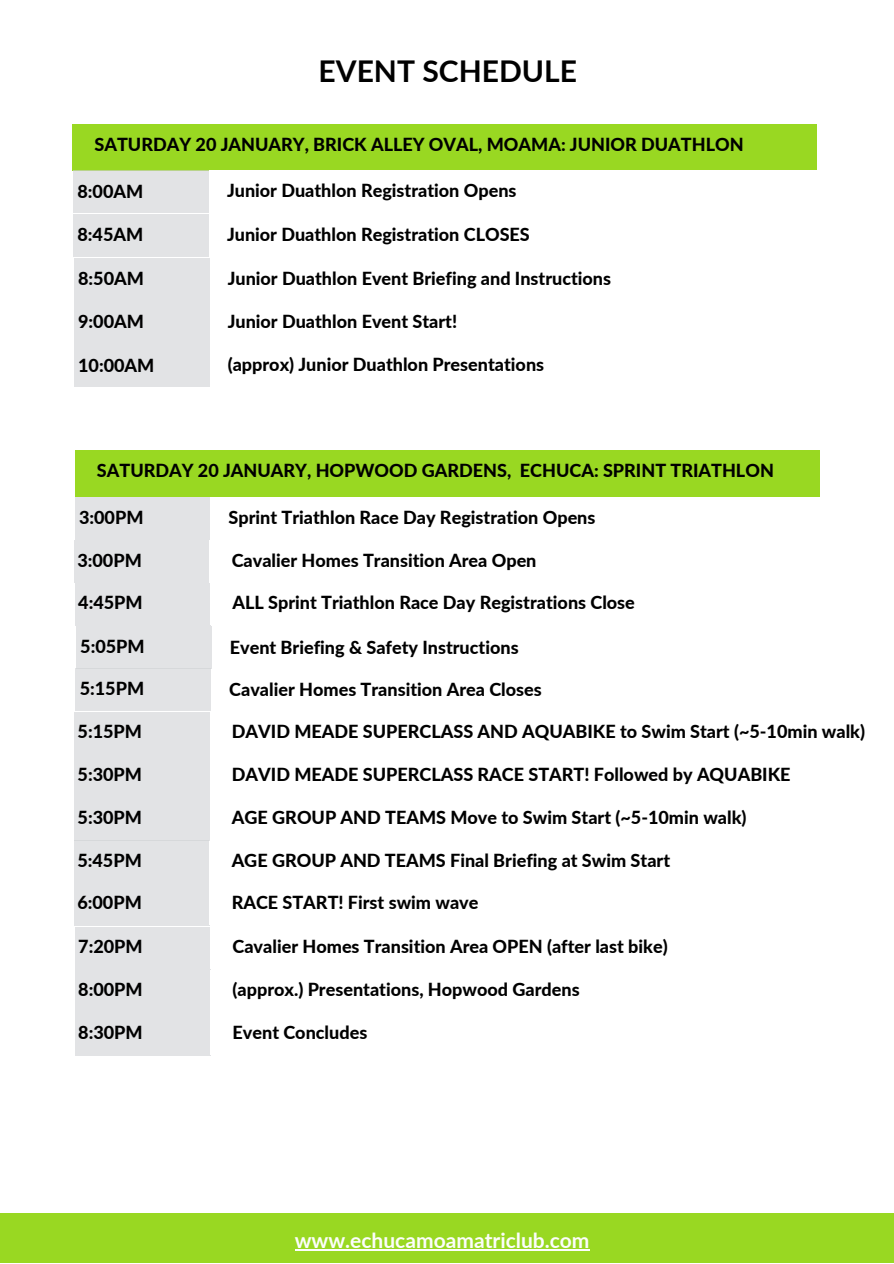
<style>
.page{position:relative;width:894px;height:1264px;background:#fff}
.page>*{position:absolute;margin:0;border:0;box-sizing:border-box;transform-origin:0 0}
.t1{font:700 30px "Lato";color:#000}
.t2{font:700 21px "Lato";color:#fcfdfc}
.t3{font:800 18px "Lato";color:#000}
</style>
<div class="page">
<div style="left:72px;top:125px;width:744px;height:46px;background:#99d822"></div>
<div style="left:73px;top:171px;width:136px;height:42px;background:#e2e3e5"></div>
<div style="left:73px;top:215px;width:136px;height:42px;background:#e2e3e5"></div>
<div style="left:74px;top:258px;width:135px;height:42px;background:#e2e3e5"></div>
<div style="left:74px;top:301px;width:135px;height:42px;background:#e2e3e5"></div>
<div style="left:74px;top:345px;width:135px;height:42px;background:#e2e3e5"></div>
<div style="left:74px;top:840px;width:136px;height:42px;background:#e2e3e5"></div>
<div style="left:209px;top:839px;width:608px;height:43px;background:#fff"></div>
<div style="left:75px;top:970px;width:136px;height:42px;background:#e2e3e5"></div>
<div style="left:210px;top:969px;width:607px;height:42px;background:#fff"></div>
<div style="left:0;top:1213px;width:893px;height:50px;background:#99d822"></div>
<hr style="left:294px;top:1249px;width:295px;height:1px;background:#fcfdfc">
<div style="left:75px;top:450px;width:744px;height:46px;background:#99d822"></div>
<div style="left:76px;top:668px;width:135px;height:42px;background:#e2e3e5"></div>
<div style="left:74px;top:883px;width:136px;height:42px;background:#e2e3e5"></div>
<div style="left:209px;top:882px;width:608px;height:42px;background:#fff"></div>
<div style="left:75px;top:927px;width:136px;height:42px;background:#e2e3e5"></div>
<div style="left:210px;top:926px;width:607px;height:42px;background:#fff"></div>
<div style="left:74px;top:540px;width:136px;height:42px;background:#e2e3e5"></div>
<div style="left:209px;top:540px;width:608px;height:42px;background:#fff"></div>
<div style="left:75px;top:497px;width:135px;height:42px;background:#e2e3e5"></div>
<div style="left:75px;top:583px;width:136px;height:42px;background:#e2e3e5"></div>
<div style="left:210px;top:582px;width:607px;height:43px;background:#fff"></div>
<div style="left:75px;top:1013px;width:136px;height:42px;background:#e2e3e5"></div>
<div style="left:210px;top:1012px;width:607px;height:42px;background:#fff"></div>
<div style="left:75px;top:798px;width:135px;height:42px;background:#e2e3e5"></div>
<div style="left:209px;top:797px;width:608px;height:42px;background:#fff"></div>
<div style="left:76px;top:626px;width:136px;height:43px;background:#e2e3e5"></div>
<div style="left:75px;top:712px;width:135px;height:42px;background:#e2e3e5"></div>
<div style="left:209px;top:711px;width:608px;height:42px;background:#fff"></div>
<div style="left:75px;top:755px;width:135px;height:42px;background:#e2e3e5"></div>
<div style="left:209px;top:754px;width:608px;height:42px;background:#fff"></div>
<h3 class="t1" style="left:318px;top:53px;width:260px">EVENT SCHEDULE</h3>
<h1 class="t3" style="left:94px;top:134px;width:650px">SATURDAY 20 JANUARY, BRICK ALLEY OVAL, MOAMA: JUNIOR DUATHLON</h1>
<h3 class="t3" style="left:77px;top:180px;width:67px">8:00AM</h3>
<p class="t3" style="left:227px;top:180px;width:291px">Junior Duathlon Registration Opens</p>
<h3 class="t3" style="left:77px;top:224px;width:67px">8:45AM</h3>
<h3 class="t3" style="left:227px;top:223px;width:304px">Junior Duathlon Registration CLOSES</h3>
<p class="t3" style="left:78px;top:267px;width:67px">8:50AM</p>
<h3 class="t3" style="left:228px;top:267px;width:385px">Junior Duathlon Event Briefing and Instructions</h3>
<p class="t3" style="left:78px;top:310px;width:67px">9:00AM</p>
<h3 class="t3" style="left:228px;top:310px;width:231px">Junior Duathlon Event Start!</h3>
<p class="t3" style="left:78px;top:354px;width:78px">10:00AM</p>
<h3 class="t3" style="left:228px;top:353px;width:318px">(approx) Junior Duathlon Presentations</h3>
<p class="t3" style="left:97px;top:459px;width:678px">SATURDAY 20 JANUARY, HOPWOOD GARDENS, ECHUCA: SPRINT TRIATHLON</p>
<h3 class="t3" style="left:79px;top:506px;width:66px">3:00PM</h3>
<p class="t3" style="left:228px;top:506px;width:368px">Sprint Triathlon Race Day Registration Opens</p>
<p class="t3" style="left:77px;top:549px;width:66px">3:00PM</p>
<p class="t3" style="left:231px;top:549px;width:306px">Cavalier Homes Transition Area Open</p>
<h3 class="t3" style="left:78px;top:591px;width:66px">4:45PM</h3>
<p class="t3" style="left:232px;top:591px;width:404px">ALL Sprint Triathlon Race Day Registrations Close</p>
<h3 class="t3" style="left:80px;top:635px;width:66px">5:05PM</h3>
<p class="t3" style="left:230px;top:636px;width:290px">Event Briefing &amp; Safety Instructions</p>
<h3 class="t3" style="left:80px;top:677px;width:66px">5:15PM</h3>
<h3 class="t3" style="left:229px;top:677px;width:314px">Cavalier Homes Transition Area Closes</h3>
<h3 class="t3" style="left:78px;top:720px;width:66px">5:15PM</h3>
<p class="t3" style="left:232px;top:720px;width:634px">DAVID MEADE SUPERCLASS AND AQUABIKE to Swim Start (~5-10min walk)</p>
<h3 class="t3" style="left:78px;top:763px;width:66px">5:30PM</h3>
<h2 class="t3" style="left:232px;top:763px;width:560px">DAVID MEADE SUPERCLASS RACE START! Followed by AQUABIKE</h2>
<h3 class="t3" style="left:78px;top:806px;width:66px">5:30PM</h3>
<p class="t3" style="left:232px;top:806px;width:516px">AGE GROUP AND TEAMS Move to Swim Start (~5-10min walk)</p>
<p class="t3" style="left:77px;top:848px;width:66px">5:45PM</p>
<h3 class="t3" style="left:231px;top:848px;width:440px">AGE GROUP AND TEAMS Final Briefing at Swim Start</h3>
<p class="t3" style="left:77px;top:891px;width:66px">6:00PM</p>
<h3 class="t3" style="left:231px;top:891px;width:248px">RACE START! First swim wave</h3>
<p class="t3" style="left:78px;top:935px;width:66px">7:20PM</p>
<h3 class="t3" style="left:232px;top:935px;width:436px">Cavalier Homes Transition Area OPEN (after last bike)</h3>
<h3 class="t3" style="left:78px;top:978px;width:66px">8:00PM</h3>
<p class="t3" style="left:232px;top:978px;width:348px">(approx.) Presentations, Hopwood Gardens</p>
<h3 class="t3" style="left:78px;top:1021px;width:66px">8:30PM</h3>
<p class="t3" style="left:232px;top:1021px;width:136px">Event Concludes</p>
<p class="t2" style="left:294px;top:1227px;width:296px">www.echucamoamatriclub.com</p>
</div>
